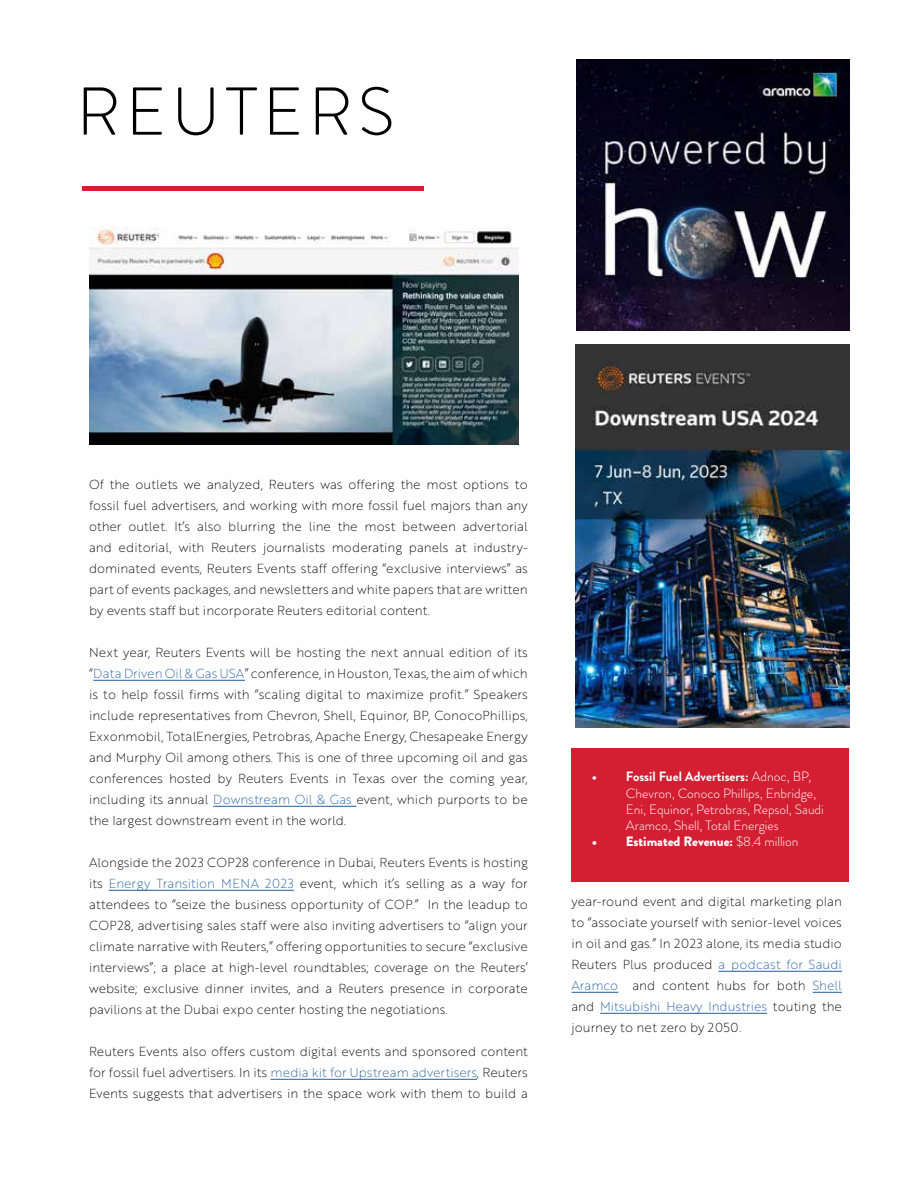
<style>
.page{position:relative;width:918px;height:1188px;background:#fff}
.page>*{position:absolute;margin:0;border:0;box-sizing:border-box;transform-origin:0 0}
.t1{font:300 67.5px "Brandon Grotesque";letter-spacing:.08em;color:#000}
.t2{font:300 13.5px/16.2px "Brandon Grotesque";color:#fff}
.t3{font:900 13.5px "Brandon Grotesque";color:#fff}
.t4{font:12.75px/21px "Brother 1816 Thin";color:#000;text-align:justify}
.s1{color:#215e9e}
.s2{font-weight:700}
.s3{font-weight:300}
</style>
<div class="page">
<img style="left:89px;top:228px;width:430px;height:216px">
<img style="left:576px;top:60px;width:273px;height:271px">
<img style="left:576px;top:344px;width:273px;height:383px">
<hr style="left:93px;top:680px;width:152px;height:1px;background:#215e9e">
<hr style="left:213px;top:806px;width:143px;height:1px;background:#215e9e">
<hr style="left:109px;top:890px;width:185px;height:1px;background:#215e9e">
<hr style="left:270px;top:1079px;width:207px;height:1px;background:#215e9e">
<div style="left:572px;top:748px;width:277px;height:134px;background:#d41f33"></div>
<div style="left:82px;top:186px;width:341px;height:5px;background:#d41f33"></div>
<hr style="left:719px;top:971px;width:123px;height:1px;background:#215e9e">
<hr style="left:572px;top:992px;width:46px;height:1px;background:#215e9e">
<svg style="left:813px;top:992px;width:29px;height:1px"></svg>
<hr style="left:600px;top:1013px;width:167px;height:1px;background:#215e9e">
<h1 class="t1" style="left:77px;top:65px;width:319px">REUTERS</h1>
<p class="t4" style="left:89px;top:473px;width:440px">Of the outlets we analyzed, Reuters was offering the most options to fossil fuel advertisers, and working with more fossil fuel majors than any other outlet. It’s also blurring the line the most between advertorial and editorial, with Reuters journalists moderating panels at industry&shy;dominated events, Reuters Events staff offering “exclusive interviews” as part of events packages, and newsletters and white papers that are written by events staff but incorporate Reuters editorial content.</p>
<p class="t4" style="left:89px;top:641px;width:440px">Next year, Reuters Events will be hosting the next annual edition of its “<span class="s1">Data Driven Oil &amp; Gas USA</span>” conference, in Houston, Texas, the aim of which is to help fossil firms with “scaling digital to maximize profit.” Speakers include representatives from Chevron, Shell, Equinor, BP, ConocoPhillips, Exxonmobil, TotalEnergies, Petrobras, Apache Energy, Chesapeake Energy and Murphy Oil among others. This is one of three upcoming oil and gas conferences hosted by Reuters Events in Texas over the coming year, including its annual <span class="s1">Downstream Oil &amp; Gas</span> event, which purports to be the largest downstream event in the world.</p>
<p class="t4" style="left:89px;top:851px;width:440px">Alongside the 2023 COP28 conference in Dubai, Reuters Events is hosting its <span class="s1">Energy Transition MENA 2023</span> event, which it’s selling as a way for attendees to “seize the business opportunity of COP.” In the leadup to COP28, advertising sales staff were also inviting advertisers to “align your climate narrative with Reuters,” offering opportunities to secure “exclusive interviews”; a place at high-level roundtables; coverage on the Reuters’ website; exclusive dinner invites, and a Reuters presence in corporate pavilions at the Dubai expo center hosting the negotiations.</p>
<p class="t4" style="left:89px;top:1040px;width:440px">Reuters Events also offers custom digital events and sponsored content for fossil fuel advertisers. In its <span class="s1">media kit for Upstream advertisers</span>, Reuters Events suggests that advertisers in the space work with them to build a</p>
<p class="t2" style="left:626px;top:769px;width:199px;text-indent:-34px"><span class="s2">• Fossil Fuel Advertisers:</span> Adnoc, BP, Chevron, Conoco Phillips, Enbridge, Eni, Equinor, Petrobras, Repsol, Saudi Aramco, Shell, Total Energies</p>
<p class="t3" style="left:592px;top:832px;width:208px">• Estimated Revenue: <span class="s3">$8.4 million</span></p>
<p class="t4" style="left:572px;top:890px;width:272px">year-round event and digital marketing plan to “associate yourself with senior-level voices in oil and gas.” In 2023 alone, its media studio Reuters Plus produced <span class="s1">a podcast for Saudi Aramco</span> and content hubs for both <span class="s1">Shell </span>and <span class="s1">Mitsubishi Heavy Industries</span> touting the journey to net zero by 2050.</p>
</div>
